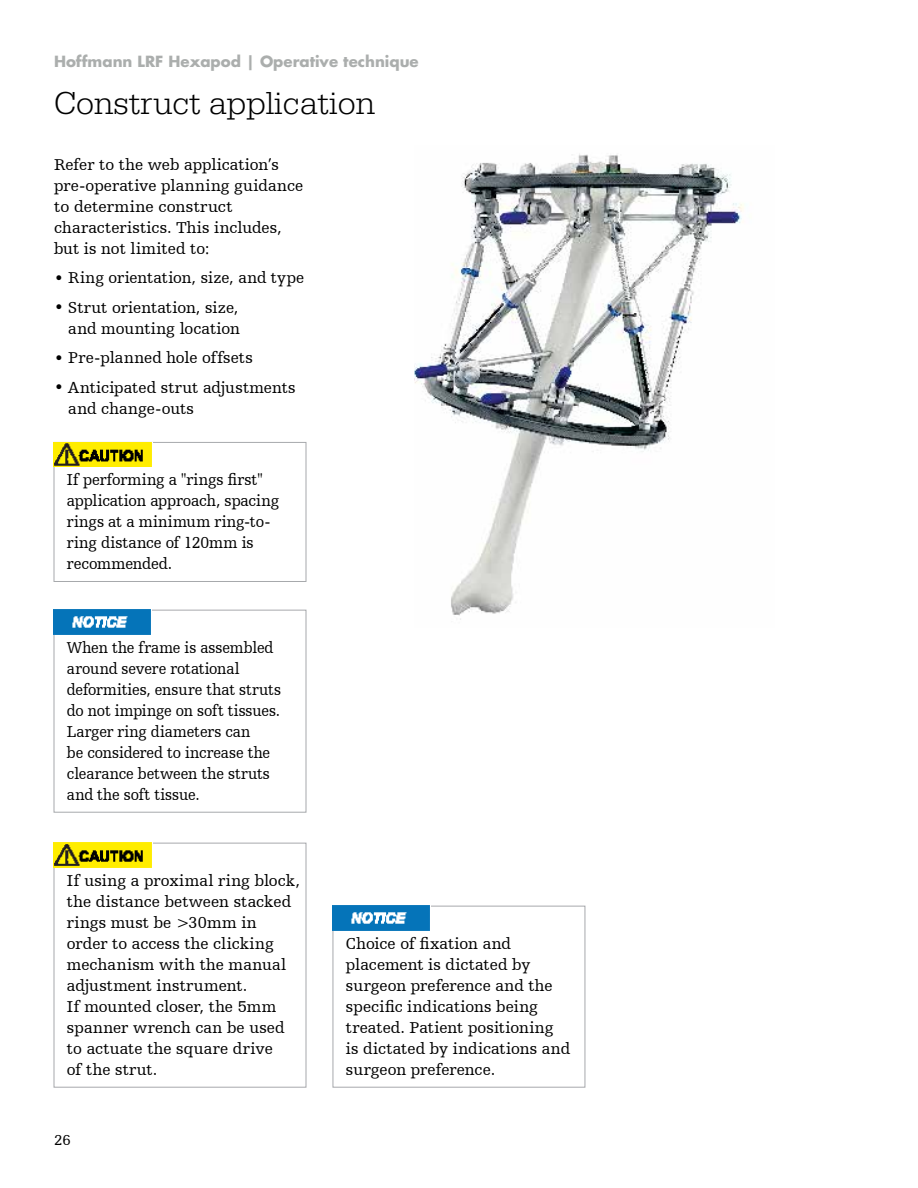
<style>
.page{position:relative;width:918px;height:1188px;background:#fff}
.page>*{position:absolute;margin:0;border:0;box-sizing:border-box;transform-origin:0 0}
.t1{font:300 33px "URW Egyptienne TOT";color:#000}
.t2{font:16.5px/21px "Humanist Slabserif 712 BT";color:#000}
.t3{font:16.5px/21px "Humanist Slabserif 712 BT";color:#000;scale:.94 1}
.t4{font:16.5px/21px "Humanist Slabserif 712 BT";color:#000;scale:.96 1}
.t5{font:700 15px "Futura Std";color:#abaead}
.t6{font:15px "Humanist Slabserif 712 BT";color:#000}
</style>
<div class="page">
<img style="left:414px;top:153px;width:330px;height:467px">
<div style="left:54px;top:610px;width:252px;height:203px;border:1px solid #a7a9ac"></div>
<img style="left:54px;top:610px;width:97px;height:24px">
<div style="left:333px;top:906px;width:252px;height:182px;border:1px solid #a7a9ac"></div>
<img style="left:333px;top:906px;width:97px;height:24px">
<div style="left:54px;top:442px;width:252px;height:140px;border:1px solid #a7a9ac"></div>
<img style="left:53px;top:442px;width:99px;height:24px">
<div style="left:54px;top:843px;width:252px;height:245px;border:1px solid #a7a9ac"></div>
<img style="left:53px;top:843px;width:99px;height:24px">
<p class="t5" style="left:54px;top:51px;width:366px">Hoffmann LRF Hexapod | Operative technique</p>
<h1 class="t1" style="left:54px;top:84px;width:323px">Construct application</h1>
<p class="t2" style="left:54px;top:153px;width:251px">Refer to the web application’s pre-operative planning guidance to determine construct characteristics. This includes, but is not limited to:</p>
<p class="t2" style="left:54px;top:267px;width:252px">• Ring orientation, size, and type</p>
<p class="t2" style="left:54px;top:296px;width:188px;text-align:right">• Strut orientation, size, and mounting location</p>
<p class="t2" style="left:54px;top:347px;width:200px">• Pre-planned hole offsets</p>
<p class="t2" style="left:68px;top:376px;width:229px;text-indent:-14px">• Anticipated strut adjustments and change-outs</p>
<p class="t4" style="left:67px;top:469px;width:223px">If performing a "rings first" application approach, spacing rings at a minimum ring-to&shy;ring distance of 120mm is recommended.</p>
<p class="t3" style="left:67px;top:636px;width:229px">When the frame is assembled around severe rotational deformities, ensure that struts do not impinge on soft tissues.<br>Larger ring diameters can<br>be considered to increase the clearance between the struts and the soft tissue.</p>
<p class="t2" style="left:67px;top:869px;width:234px">If using a proximal ring block, the distance between stacked rings must be &gt;30mm in order to access the clicking mechanism with the manual adjustment instrument.<br>If mounted closer, the 5mm spanner wrench can be used to actuate the square drive<br>of the strut.</p>
<p class="t6" style="left:54px;top:1131px;width:18px">26</p>
<p class="t2" style="left:346px;top:932px;width:226px">Choice of fixation and placement is dictated by surgeon preference and the specific indications being treated. Patient positioning is dictated by indications and surgeon preference.</p>
</div>
